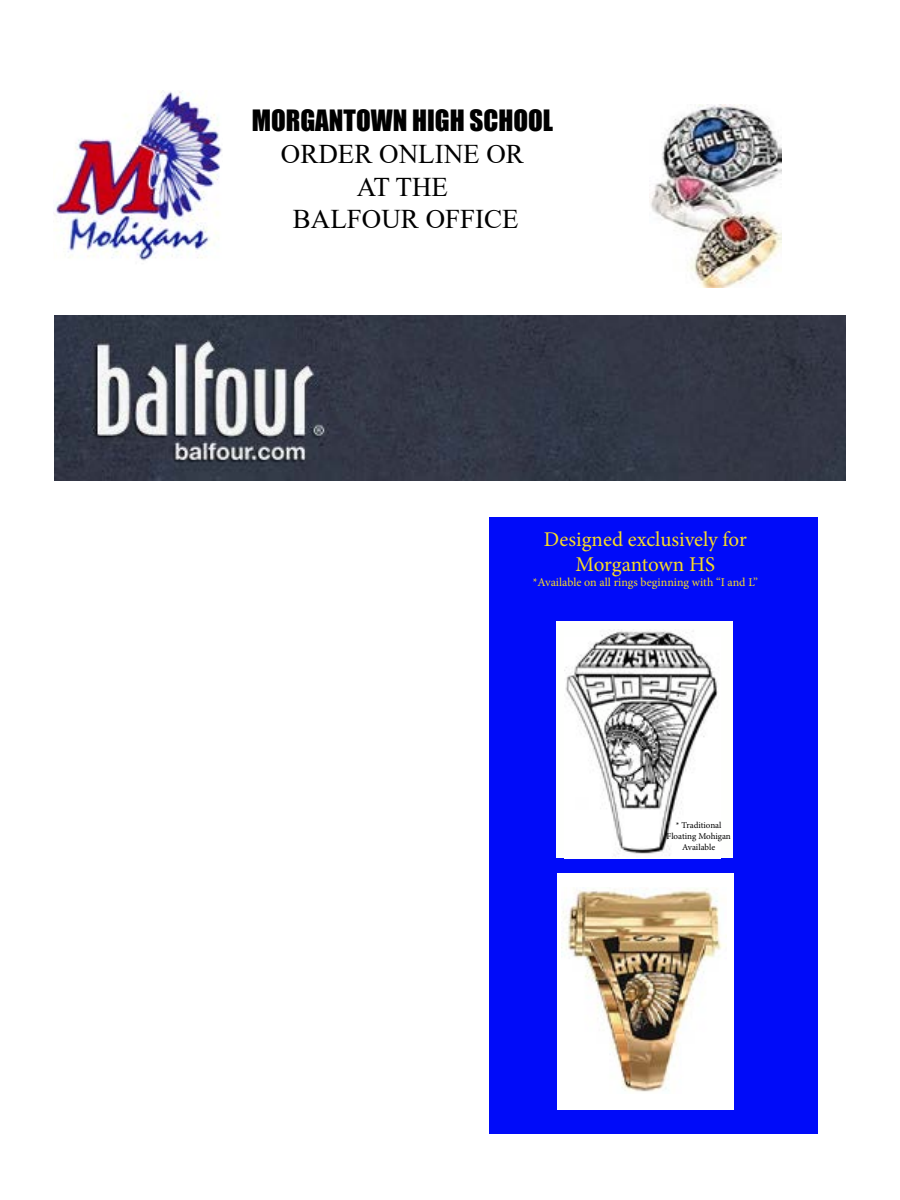
<style>
.page{position:relative;width:900px;height:1200px;background:#fff}
.page>*{position:absolute;margin:0;border:0;box-sizing:border-box;transform-origin:0 0}
.t1{font:27px/32.4px "Times New Roman";color:#000;text-align:center}
.t2{font:27px "Impact";color:#000}
.t3{font:21px/25.2px "Minion Pro";letter-spacing:-.005em;color:#f7db26;text-align:center}
.t4{font:12px "Minion Pro";color:#f7db26}
.t5{font:9px/10.8px "Minion Pro";color:#000;text-align:center}
</style>
<div class="page">
<div style="left:489px;top:517px;width:328px;height:617px;background:#000bf9"></div>
<img style="left:54px;top:316px;width:792px;height:165px">
<img style="left:650px;top:104px;width:131px;height:184px">
<div style="left:556px;top:622px;width:177px;height:236px;background:#fefffd"></div>
<img style="left:564px;top:629px;width:154px;height:227px">
<div style="left:557px;top:873px;width:177px;height:237px;background:#fff"></div>
<img style="left:562px;top:888px;width:165px;height:204px">
<img style="left:53px;top:90px;width:169px;height:171px">
<h1 class="t2" style="left:252px;top:99px;width:303px">MORGANTOWN HIGH SCHOOL</h1>
<h1 class="t1" style="left:281px;top:137px;width:244px">ORDER ONLINE OR<br>AT THE<br>BALFOUR OFFICE</h1>
<h2 class="t3" style="left:544px;top:527px;width:205px">Designed exclusively for<br>Morgantown HS</h2>
<p class="t4" style="left:533px;top:574px;width:227px">*Available on all rings beginning with “I and L”</p>
<p class="t5" style="left:667px;top:820px;width:66px">* Traditional<br>Floating Mohigan<br>Available</p>
</div>
